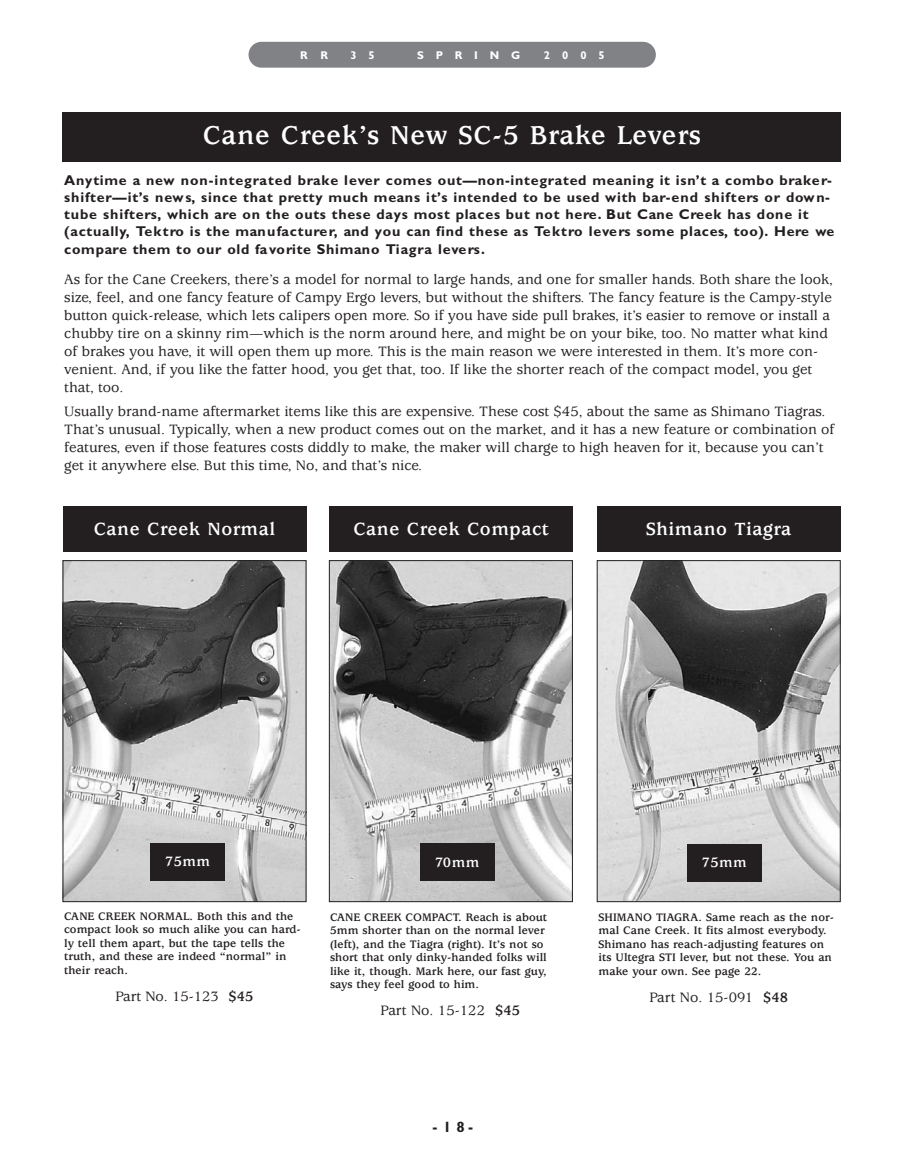
<style>
.page{position:relative;width:905px;height:1161px;background:#fff}
.page>*{position:absolute;margin:0;border:0;box-sizing:border-box;transform-origin:0 0}
.t1{font:700 28.5px "Usherwood";letter-spacing:.03em;color:#fff}
.t2{font:700 19.5px "Usherwood";letter-spacing:.03em;color:#fff}
.t3{font:500 15px/18px "Usherwood";color:#231f20}
.t4{font:700 15px "Usherwood";letter-spacing:.03em;color:#fff}
.t5{font:700 15px "Gill Sans";color:#231f20}
.t6{font:700 14.25px/17.2px "Gill Sans";letter-spacing:.05em;color:#231f20}
.t7{font:700 12px/13.5px "Usherwood";letter-spacing:.005em;color:#231f20}
.t8{font:700 11.25px "Gill Sans";letter-spacing:1.045em;color:#fff}
.s1{font-weight:700}
</style>
<div class="page">
<div style="left:248px;top:42px;width:408px;height:26px;background:#808285;border-radius:13px"></div>
<img style="left:598px;top:562px;width:240px;height:338px">
<div style="left:596px;top:560px;width:244px;height:342px;border:1px solid #231f20"></div>
<img style="left:331px;top:562px;width:239px;height:338px">
<div style="left:329px;top:560px;width:243px;height:342px;border:1px solid #231f20"></div>
<img style="left:65px;top:562px;width:239px;height:338px">
<div style="left:63px;top:560px;width:243px;height:342px;border:1px solid #231f20"></div>
<div style="left:150px;top:843px;width:75px;height:38px;background:#231f20"></div>
<div style="left:63px;top:506px;width:243px;height:46px;background:#231f20"></div>
<div style="left:329px;top:506px;width:244px;height:46px;background:#231f20"></div>
<div style="left:597px;top:506px;width:243px;height:46px;background:#231f20"></div>
<div style="left:63px;top:113px;width:777px;height:49px;background:#231f20"></div>
<div style="left:419px;top:844px;width:75px;height:37px;background:#231f20"></div>
<div style="left:686px;top:844px;width:75px;height:37px;background:#231f20"></div>
<p class="t8" style="left:300px;top:51px;width:30px">R R</p>
<p class="t8" style="left:350px;top:51px;width:26px">3 5</p>
<p class="t8" style="left:417px;top:51px;width:105px">SPRING</p>
<p class="t8" style="left:544px;top:51px;width:62px">2005</p>
<h1 class="t1" style="left:203px;top:124px;width:500px">Cane Creek’s New SC-5 Brake Levers</h1>
<p class="t6" style="left:64px;top:173px;width:771px">Anytime a new non-integrated brake lever comes out—non-integrated meaning it isn’t a combo braker&shy;shifter—it’s news, since that pretty much means it’s intended to be used with bar-end shifters or down&shy;tube shifters, which are on the outs these days most places but not here. But Cane Creek has done it (actually, Tektro is the manufacturer, and you can find these as Tektro levers some places, too). Here we compare them to our old favorite Shimano Tiagra levers.</p>
<p class="t3" style="left:64px;top:271px;width:770px">As for the Cane Creekers, there’s a model for normal to large hands, and one for smaller hands. Both share the look, size, feel, and one fancy feature of Campy Ergo levers, but without the shifters. The fancy feature is the Campy-style button quick-release, which lets calipers open more. So if you have side pull brakes, it’s easier to remove or install a chubby tire on a skinny rim—which is the norm around here, and might be on your bike, too. No matter what kind of brakes you have, it will open them up more. This is the main reason we were interested in them. It’s more con&shy;venient. And, if you like the fatter hood, you get that, too. If like the shorter reach of the compact model, you get that, too.</p>
<p class="t3" style="left:64px;top:404px;width:771px">Usually brand-name aftermarket items like this are expensive. These cost $45, about the same as Shimano Tiagras.<br>That’s unusual. Typically, when a new product comes out on the market, and it has a new feature or combination of features, even if those features costs diddly to make, the maker will charge to high heaven for it, because you can’t get it anywhere else. But this time, No, and that’s nice.</p>
<h2 class="t2" style="left:94px;top:522px;width:183px">Cane Creek Normal</h2>
<h2 class="t2" style="left:353px;top:522px;width:197px">Cane Creek Compact</h2>
<h2 class="t2" style="left:646px;top:522px;width:147px">Shimano Tiagra</h2>
<p class="t4" style="left:165px;top:856px;width:47px">75mm</p>
<p class="t7" style="left:64px;top:910px;width:238px">CANE CREEK NORMAL. Both this and the compact look so much alike you can hard&shy;ly tell them apart, but the tape tells the truth, and these are indeed “normal” in their reach.</p>
<p class="t3" style="left:115px;top:989px;width:140px">Part No. 15-123 <span class="s1">$45</span></p>
<p class="t4" style="left:434px;top:857px;width:46px">70mm</p>
<p class="t4" style="left:701px;top:857px;width:47px">75mm</p>
<p class="t7" style="left:330px;top:912px;width:219px">CANE CREEK COMPACT. Reach is about 5mm shorter than on the normal lever (left), and the Tiagra (right). It’s not so short that only dinky-handed folks will like it, though. Mark here, our fast guy, says they feel good to him.</p>
<p class="t3" style="left:380px;top:1003px;width:141px">Part No. 15-122 <span class="s1">$45</span></p>
<p class="t7" style="left:598px;top:912px;width:237px">SHIMANO TIAGRA. Same reach as the nor&shy;mal Cane Creek. It fits almost everybody.<br>Shimano has reach-adjusting features on its Ultegra STI lever, but not these. You an make your own. See page 22.</p>
<p class="t3" style="left:649px;top:990px;width:140px">Part No. 15-091 <span class="s1">$48</span></p>
<p class="t5" style="left:432px;top:1122px;width:42px">-18-</p>
</div>
